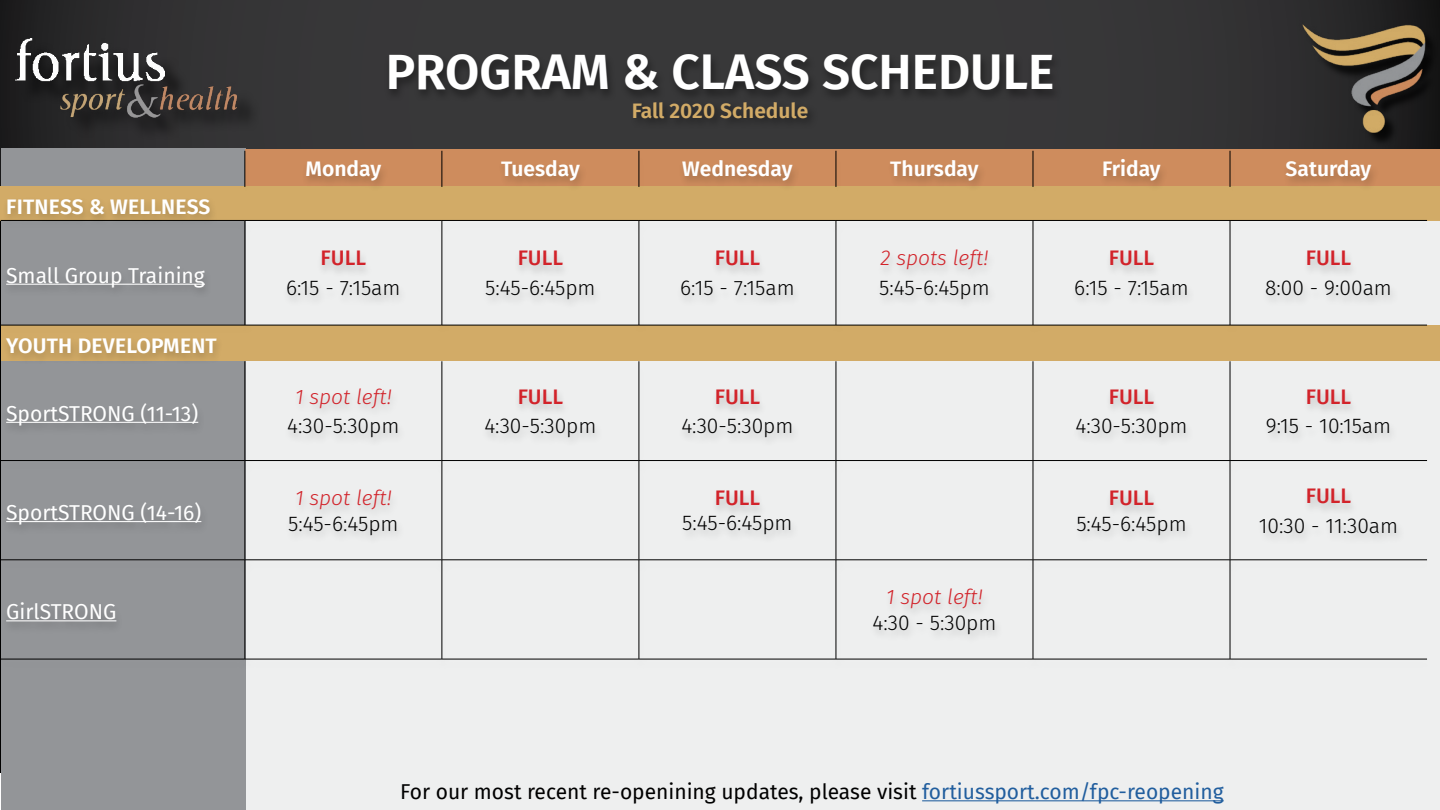
<style>
.page{position:relative;width:1440px;height:810px;background:#fff}
.page>*{position:absolute;margin:0;border:0;box-sizing:border-box;transform-origin:0 0}
.t1{font:600 49.72px "Fira Sans";color:#fff}
.t2{font:300 21.08px "Fira Sans";color:#000}
.t3{font:600 21.08px "Fira Sans";color:#fff}
.t4{font:21.08px "Fira Sans";color:#fff}
.t5{font:500 21.08px "Fira Sans";color:#d2232a}
.t6{font:italic 300 21.08px "Fira Sans";color:#d2232a}
.t7{font:21px "Fira Sans";color:#000}
.t8{font:600 21px "Fira Sans";color:#d2ab67}
.s1{color:#215e9e}
</style>
<div class="page">
<div style="left:247px;top:138px;width:1193px;height:672px;background:#eeefef"></div>
<div style="left:0;top:0;width:1440px;height:186px;background:#373739"></div>
<div style="left:1px;top:148px;width:244px;height:662px;background:#939598"></div>
<div style="left:245px;top:149px;width:1195px;height:37px;background:#ce8c5d"></div>
<div style="left:0;top:151px;width:1435px;height:522px;background:#000;opacity:.2"></div>
<hr style="left:245px;top:151px;width:1px;height:36px;background:#000">
<hr style="left:442px;top:151px;width:1px;height:36px;background:#000">
<hr style="left:639px;top:151px;width:1px;height:36px;background:#000">
<hr style="left:836px;top:151px;width:1px;height:36px;background:#000">
<hr style="left:1033px;top:151px;width:1px;height:36px;background:#000">
<hr style="left:1230px;top:151px;width:1px;height:36px;background:#000">
<hr style="left:1px;top:220px;width:244px;height:1px;background:#000">
<hr style="left:245px;top:220px;width:197px;height:1px;background:#000">
<hr style="left:245px;top:221px;width:1px;height:104px;background:#000">
<hr style="left:442px;top:220px;width:197px;height:1px;background:#000">
<hr style="left:442px;top:221px;width:1px;height:104px;background:#000">
<hr style="left:639px;top:220px;width:197px;height:1px;background:#000">
<hr style="left:639px;top:221px;width:1px;height:104px;background:#000">
<hr style="left:836px;top:220px;width:197px;height:1px;background:#000">
<hr style="left:836px;top:221px;width:1px;height:104px;background:#000">
<hr style="left:1033px;top:220px;width:197px;height:1px;background:#000">
<hr style="left:1033px;top:221px;width:1px;height:104px;background:#000">
<hr style="left:1230px;top:220px;width:197px;height:1px;background:#000">
<hr style="left:1230px;top:221px;width:1px;height:104px;background:#000">
<hr style="left:245px;top:361px;width:1px;height:99px;background:#000">
<hr style="left:442px;top:361px;width:1px;height:99px;background:#000">
<hr style="left:639px;top:361px;width:1px;height:99px;background:#000">
<hr style="left:836px;top:361px;width:1px;height:99px;background:#000">
<hr style="left:1033px;top:361px;width:1px;height:99px;background:#000">
<hr style="left:1230px;top:361px;width:1px;height:99px;background:#000">
<hr style="left:245px;top:461px;width:1px;height:99px;background:#000">
<hr style="left:442px;top:461px;width:1px;height:99px;background:#000">
<hr style="left:639px;top:461px;width:1px;height:99px;background:#000">
<hr style="left:836px;top:461px;width:1px;height:99px;background:#000">
<hr style="left:1033px;top:461px;width:1px;height:99px;background:#000">
<hr style="left:1230px;top:461px;width:1px;height:99px;background:#000">
<hr style="left:245px;top:560px;width:1px;height:99px;background:#000">
<hr style="left:442px;top:560px;width:1px;height:99px;background:#000">
<hr style="left:639px;top:560px;width:1px;height:99px;background:#000">
<hr style="left:836px;top:560px;width:1px;height:99px;background:#000">
<hr style="left:1033px;top:560px;width:1px;height:99px;background:#000">
<hr style="left:1230px;top:560px;width:1px;height:99px;background:#000">
<hr style="left:1px;top:460px;width:244px;height:1px;background:#000">
<hr style="left:245px;top:460px;width:197px;height:1px;background:#000">
<hr style="left:442px;top:460px;width:197px;height:1px;background:#000">
<hr style="left:639px;top:460px;width:197px;height:1px;background:#000">
<hr style="left:836px;top:460px;width:197px;height:1px;background:#000">
<hr style="left:1033px;top:460px;width:197px;height:1px;background:#000">
<hr style="left:1230px;top:460px;width:197px;height:1px;background:#000">
<hr style="left:1px;top:560px;width:244px;height:1px;background:#000">
<hr style="left:245px;top:560px;width:197px;height:1px;background:#000">
<hr style="left:442px;top:560px;width:197px;height:1px;background:#000">
<hr style="left:639px;top:560px;width:197px;height:1px;background:#000">
<hr style="left:836px;top:560px;width:197px;height:1px;background:#000">
<hr style="left:1033px;top:560px;width:197px;height:1px;background:#000">
<hr style="left:1230px;top:560px;width:197px;height:1px;background:#000">
<hr style="left:1px;top:659px;width:244px;height:1px;background:#000">
<hr style="left:245px;top:659px;width:197px;height:1px;background:#000">
<hr style="left:442px;top:659px;width:197px;height:1px;background:#000">
<hr style="left:639px;top:659px;width:197px;height:1px;background:#000">
<hr style="left:836px;top:659px;width:197px;height:1px;background:#000">
<hr style="left:1033px;top:659px;width:197px;height:1px;background:#000">
<hr style="left:1230px;top:659px;width:197px;height:1px;background:#000">
<hr style="left:1px;top:325px;width:244px;height:1px;background:#000">
<hr style="left:245px;top:325px;width:197px;height:1px;background:#000">
<hr style="left:442px;top:325px;width:197px;height:1px;background:#000">
<hr style="left:639px;top:325px;width:197px;height:1px;background:#000">
<hr style="left:836px;top:325px;width:197px;height:1px;background:#000">
<hr style="left:1033px;top:325px;width:197px;height:1px;background:#000">
<hr style="left:1230px;top:325px;width:197px;height:1px;background:#000">
<hr style="left:6px;top:284px;width:199px;height:1px;background:#fff">
<hr style="left:6px;top:422px;width:192px;height:1px;background:#fff">
<hr style="left:6px;top:521px;width:195px;height:1px;background:#fff">
<hr style="left:6px;top:620px;width:110px;height:1px;background:#fff">
<img style="left:1293px;top:3px;width:147px;height:146px">
<div style="left:20px;top:42px;width:240px;height:98px;background:#2c2c2d"></div>
<img style="left:16px;top:38px;width:220px;height:79px">
<div style="left:630px;top:99px;width:189px;height:31px;background:#323233"></div>
<div style="left:384px;top:52px;width:678px;height:51px;background:#313132"></div>
<hr style="left:922px;top:800px;width:302px;height:1px;background:#215e9e">
<p class="t3" style="left:6px;top:189px;width:206px">FITNESS &amp; WELLNESS</p>
<p class="t4" style="left:6px;top:259px;width:200px">Small Group Training</p>
<p class="t3" style="left:6px;top:328px;width:212px">YOUTH DEVELOPMENT</p>
<p class="t4" style="left:6px;top:397px;width:194px">SportSTRONG (11-13)</p>
<p class="t4" style="left:6px;top:497px;width:197px">SportSTRONG (14-16)</p>
<p class="t4" style="left:6px;top:596px;width:112px">GirlSTRONG</p>
<h1 class="t1" style="left:386px;top:31px;width:670px">PROGRAM &amp; CLASS SCHEDULE</h1>
<p class="t8" style="left:632px;top:93px;width:178px">Fall 2020 Schedule</p>
<p class="t3" style="left:306px;top:151px;width:77px">Monday</p>
<p class="t3" style="left:501px;top:151px;width:80px">Tuesday</p>
<p class="t3" style="left:682px;top:151px;width:112px">Wednesday</p>
<p class="t3" style="left:890px;top:151px;width:90px">Thursday</p>
<p class="t3" style="left:1102px;top:151px;width:60px">Friday</p>
<p class="t3" style="left:1286px;top:151px;width:87px">Saturday</p>
<p class="t5" style="left:321px;top:241px;width:47px">FULL</p>
<p class="t2" style="left:286px;top:273px;width:116px">6:15 - 7:15am</p>
<p class="t6" style="left:295px;top:381px;width:98px">1 spot left!</p>
<p class="t2" style="left:287px;top:411px;width:114px">4:30-5:30pm</p>
<p class="t6" style="left:295px;top:483px;width:98px">1 spot left!</p>
<p class="t2" style="left:288px;top:508px;width:112px">5:45-6:45pm</p>
<p class="t5" style="left:518px;top:241px;width:47px">FULL</p>
<p class="t2" style="left:485px;top:273px;width:112px">5:45-6:45pm</p>
<p class="t5" style="left:518px;top:379px;width:47px">FULL</p>
<p class="t2" style="left:484px;top:411px;width:114px">4:30-5:30pm</p>
<p class="t5" style="left:715px;top:241px;width:47px">FULL</p>
<p class="t2" style="left:680px;top:273px;width:116px">6:15 - 7:15am</p>
<p class="t5" style="left:715px;top:379px;width:47px">FULL</p>
<p class="t2" style="left:681px;top:411px;width:114px">4:30-5:30pm</p>
<p class="t5" style="left:715px;top:481px;width:47px">FULL</p>
<p class="t2" style="left:682px;top:508px;width:112px">5:45-6:45pm</p>
<p class="t6" style="left:881px;top:243px;width:109px">2 spots left!</p>
<p class="t2" style="left:879px;top:273px;width:112px">5:45-6:45pm</p>
<p class="t6" style="left:886px;top:582px;width:98px">1 spot left!</p>
<p class="t2" style="left:872px;top:608px;width:126px">4:30 - 5:30pm</p>
<p class="t5" style="left:1109px;top:241px;width:47px">FULL</p>
<p class="t2" style="left:1074px;top:273px;width:116px">6:15 - 7:15am</p>
<p class="t5" style="left:1109px;top:379px;width:47px">FULL</p>
<p class="t2" style="left:1075px;top:411px;width:114px">4:30-5:30pm</p>
<p class="t5" style="left:1109px;top:481px;width:47px">FULL</p>
<p class="t2" style="left:1076px;top:508px;width:112px">5:45-6:45pm</p>
<p class="t5" style="left:1306px;top:241px;width:47px">FULL</p>
<p class="t2" style="left:1265px;top:273px;width:128px">8:00 - 9:00am</p>
<p class="t5" style="left:1306px;top:379px;width:47px">FULL</p>
<p class="t2" style="left:1266px;top:411px;width:127px">9:15 - 10:15am</p>
<p class="t5" style="left:1306px;top:479px;width:47px">FULL</p>
<p class="t2" style="left:1259px;top:510px;width:141px">10:30 - 11:30am</p>
<p class="t7" style="left:400px;top:776px;width:825px">For our most recent re-openining updates, please visit <span class="s1">fortiussport.com/fpc-reopening</span></p>
</div>
